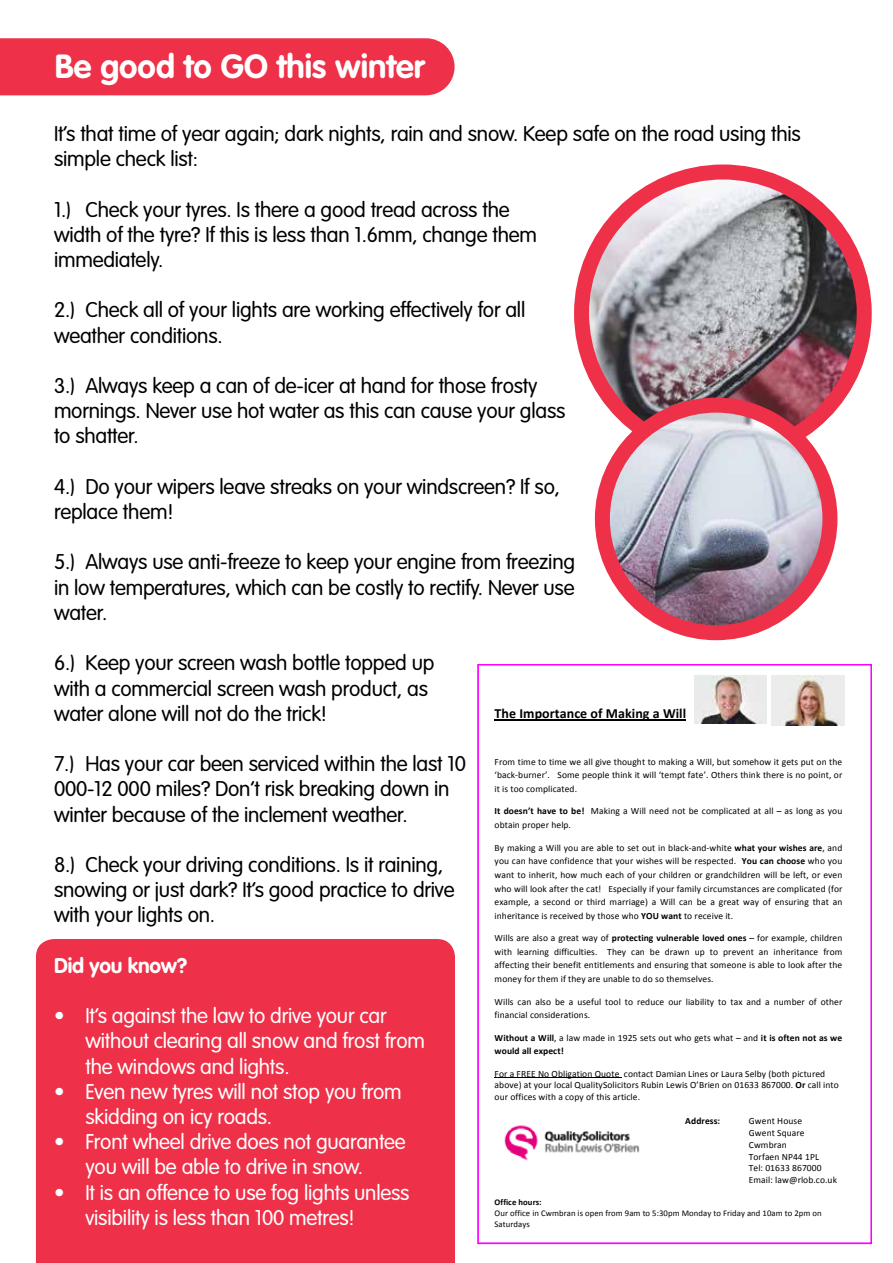
<style>
.page{position:relative;width:893px;height:1263px;background:#fff}
.page>*{position:absolute;margin:0;border:0;box-sizing:border-box;transform-origin:0 0}
.t1{font:700 33px "VAG Rounded";color:#fff}
.t2{font:300 21px/25.2px "VAG Rounded";letter-spacing:-.01em;color:#000}
.t3{font:300 21px/25.2px "VAG Rounded";letter-spacing:-.01em;color:#fff}
.t4{font:700 21px "VAG Rounded";letter-spacing:-.01em;color:#fff}
.t5{font:700 13.95px "Calibri";letter-spacing:.005em;color:#000}
.t6{font:9.6px/13.6px "Calibri";letter-spacing:.01em;color:#000}
.t7{font:700 9.6px/13.5px "Calibri";letter-spacing:.01em;color:#000}
.t8{font:8.7px/10.8px "Calibri";letter-spacing:.01em;color:#000}
.t9{font:700 8.7px "Calibri";letter-spacing:.005em;color:#000}
.s1{font-weight:700}
.s2{font-weight:400}
</style>
<div class="page">
<div style="left:36px;top:939px;width:419px;height:324px;background:#ee3048"></div>
<div style="left:0;top:38px;width:455px;height:57px;background:#ee3048"></div>
<div style="left:477px;top:664px;width:395px;height:580px;border:2px solid #f0f"></div>
<img style="left:694px;top:676px;width:72px;height:47px">
<img style="left:772px;top:676px;width:72px;height:49px">
<img style="left:504px;top:1125px;width:136px;height:36px">
<hr style="left:495px;top:719px;width:191px;height:1px;background:#000">
<hr style="left:495px;top:1077px;width:127px;height:1px;background:#000">
<img style="left:582px;top:172px;width:282px;height:283px;border-radius:141px">
<div style="left:574px;top:164px;width:298px;height:298px;border:15px solid #ee3048;border-radius:50%"></div>
<img style="left:602px;top:406px;width:228px;height:226px">
<div style="left:595px;top:398px;width:242px;height:242px;border:15px solid #ee3048;border-radius:50%"></div>
<h1 class="t1" style="left:55px;top:47px;width:371px">Be good to GO this winter</h1>
<h2 class="t2" style="left:54px;top:121px;width:748px">It’s that time of year again; dark nights, rain and snow. Keep safe on the road using this simple check list:</h2>
<h2 class="t2" style="left:54px;top:197px;width:484px">1.) Check your tyres. Is there a good tread across the width of the tyre? If this is less than 1.6mm, change them immediately.</h2>
<h2 class="t2" style="left:54px;top:297px;width:473px">2.) Check all of your lights are working effectively for all weather conditions.</h2>
<h2 class="t2" style="left:54px;top:373px;width:513px">3.) Always keep a can of de-icer at hand for those frosty mornings. Never use hot water as this can cause your glass to shatter.</h2>
<h2 class="t2" style="left:54px;top:474px;width:507px">4.) Do your wipers leave streaks on your windscreen? If so, replace them!</h2>
<h2 class="t2" style="left:54px;top:549px;width:523px;text-align:justify">5.) Always use anti-freeze to keep your engine from freezing in low temperatures, which can be costly to rectify. Never use water.</h2>
<h2 class="t2" style="left:54px;top:650px;width:382px">6.) Keep your screen wash bottle topped up with a commercial screen wash product, as water alone will not do the trick!</h2>
<h2 class="t2" style="left:54px;top:751px;width:413px">7.) Has your car been serviced within the last 10<br>000-12 000 miles? Don’t risk breaking down in winter because of the inclement weather.</h2>
<h2 class="t2" style="left:54px;top:852px;width:402px">8.) Check your driving conditions. Is it raining, snowing or just dark? It’s good practice to drive with your lights on.</h2>
<h2 class="t4" style="left:54px;top:953px;width:135px">Did you know?</h2>
<h2 class="t3" style="left:86px;top:1003px;width:341px;text-indent:-32px">• It’s against the law to drive your car without clearing all snow and frost from the windows and lights.</h2>
<h2 class="t3" style="left:86px;top:1079px;width:318px;text-indent:-32px">• Even new tyres will not stop you from skidding on icy roads.</h2>
<h2 class="t3" style="left:54px;top:1129px;width:353px;text-align:center">• Front wheel drive does not guarantee you will be able to drive in snow.</h2>
<h2 class="t3" style="left:86px;top:1179px;width:326px;text-indent:-32px">• It is an offence to use fog lights unless visibility is less than 100 metres!</h2>
<h3 class="t5" style="left:495px;top:704px;width:193px">The Importance of Making a Will</h3>
<p class="t6" style="left:495px;top:754px;width:349px;text-align:justify">From time to time we all give thought to making a Will, but somehow it gets put on the ‘back--‐burner’. Some people think it will ‘tempt fate’. Others think there is no point, or it is too complicated.</p>
<p class="t6" style="left:495px;top:804px;width:349px"><span class="s1">It doesn’t have to be!</span> Making a Will need not be complicated at all – as long as you obtain proper help.</p>
<p class="t6" style="left:495px;top:840px;width:349px;text-align:justify">By making a Will you are able to set out in black--‐and--‐white <span class="s1">what your wishes are</span>, and you can have confidence that your wishes will be respected. <span class="s1">You can choose</span> who you want to inherit, how much each of your children or grandchildren will be left, or even who will look after the cat! Especially if your family circumstances are complicated (for example, a second or third marriage) a Will can be a great way of ensuring that an inheritance is received by those who <span class="s1">YOU want</span> to receive it.</p>
<p class="t6" style="left:495px;top:931px;width:349px;text-align:justify">Wills are also a great way of <span class="s1">protecting vulnerable loved ones</span> – for example, children with learning difficulties. They can be drawn up to prevent an inheritance from affecting their benefit entitlements and ensuring that someone is able to look after the money for them if they are unable to do so themselves.</p>
<p class="t6" style="left:495px;top:994px;width:349px">Wills can also be a useful tool to reduce our liability to tax and a number of other financial considerations.</p>
<p class="t7" style="left:495px;top:1030px;width:349px">Without a Will<span class="s2">, a law made in 1925 sets out who gets what – and</span> it is often not as we would all expect!</p>
<p class="t6" style="left:495px;top:1067px;width:346px;line-height:11.9px">For a FREE No Obligation Quote contact Damian Lines or Laura Selby (both pictured above) at your local QualitySolicitors Rubin Lewis O’Brien on 01633 867000. <span class="s1">Or</span> call into our offices with a copy of this article.</p>
<p class="t7" style="left:685px;top:1113px;width:37px">Address:</p>
<p class="t6" style="left:749px;top:1114px;width:90px;line-height:11.9px">Gwent House<br>Gwent Square<br>Cwmbran<br>Torfaen NP44 1PL<br>Tel: 01633 867000<br>Email: law@rlob.co.uk</p>
<p class="t9" style="left:495px;top:1197px;width:49px">Office hours:</p>
<p class="t8" style="left:495px;top:1207px;width:329px">Our office in Cwmbran is open from 9am to 5:30pm Monday to Friday and 10am to 2pm on<br>Saturdays</p>
</div>
